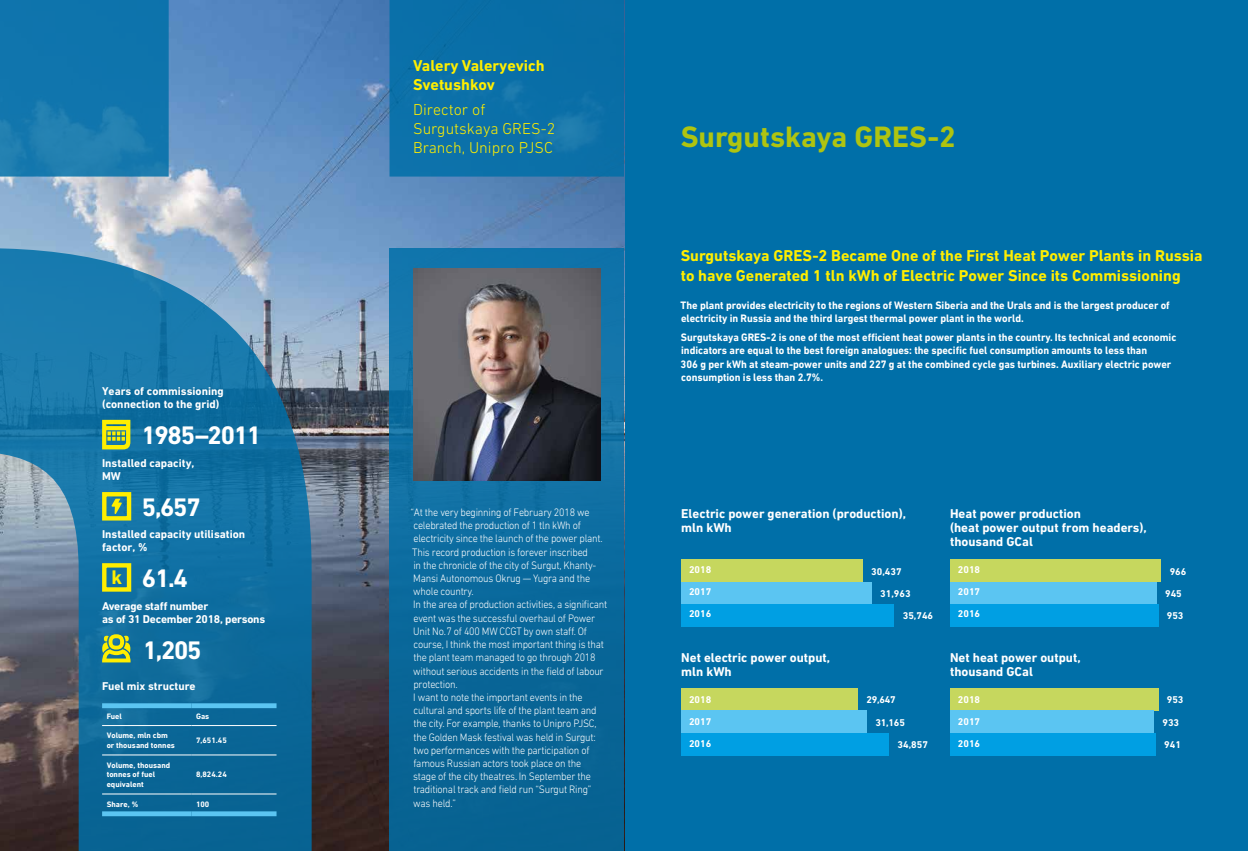
<style>
.page{position:relative;width:1248px;height:851px;background:#fff}
.page>*{position:absolute;margin:0;border:0;box-sizing:border-box;transform-origin:0 0}
.t1{font:700 30px "DIN Next CYR";color:#afc410}
.t2{font:700 25.8px "DIN Next CYR";letter-spacing:-.05em;color:#fff}
.t3{font:700 16px/20px "DIN Next CYR";color:#fe0}
.t4{font:300 16px/19.2px "DIN Next CYR";color:#fe0}
.t5{font:700 13px/14px "DIN Next CYR";color:#fff}
.t6{font:700 11.5px/13px "DIN Next CYR";color:#fff}
.t7{font:700 11.5px/13px "DIN Next CYR";letter-spacing:-.02em;color:#fff}
.t8{font:300 11px/13.2px "DIN Next CYR";letter-spacing:-.02em;color:#fff;scale:.93 1}
.t9{font:700 11px/13.2px "DIN Next CYR";color:#fff;scale:.95 1}
.t10{font:700 10px "DIN Next CYR";color:#fff}
.t11{font:700 8px/9.6px "DIN Next CYR";color:#fff}
.s1{font-size:20px;color:#fe0}
</style>
<div class="page">
<div style="left:0;top:0;width:1247px;height:850px;background:#006fa8"></div>
<div style="left:681px;top:688px;width:176px;height:22px;background:#c6d75e"></div>
<div style="left:681px;top:710px;width:185px;height:23px;background:#5bc5f2"></div>
<div style="left:681px;top:733px;width:207px;height:22px;background:#009fe3"></div>
<div style="left:950px;top:688px;width:208px;height:22px;background:#c6d75e"></div>
<div style="left:950px;top:710px;width:203px;height:23px;background:#5bc5f2"></div>
<div style="left:950px;top:733px;width:205px;height:22px;background:#009fe3"></div>
<div style="left:950px;top:559px;width:210px;height:23px;background:#c6d75e"></div>
<div style="left:950px;top:582px;width:206px;height:22px;background:#5bc5f2"></div>
<div style="left:950px;top:604px;width:208px;height:22px;background:#009fe3"></div>
<img style="left:0;top:176px;width:624px;height:674px">
<svg style="left:0;top:248px;width:311px;height:602px"></svg>
<div style="left:389px;top:248px;width:235px;height:602px;background:linear-gradient(to bottom,#1578ae,#056090)"></div>
<svg style="left:0;top:0;width:624px;height:176px;fill:#1075ad"></svg>
<img style="left:413px;top:268px;width:187px;height:212px">
<svg style="left:102px;top:420px;width:28px;height:29px"></svg>
<svg style="left:111px;top:498px;width:11px;height:16px"></svg>
<div style="left:102px;top:492px;width:29px;height:28px;border:4px solid #fe0"></div>
<div style="left:102px;top:563px;width:29px;height:28px;border:4px solid #fe0"></div>
<svg style="left:102px;top:634px;width:29px;height:28px"></svg>
<div style="left:102px;top:703px;width:89px;height:5px;background:#5bc5f2"></div>
<div style="left:191px;top:703px;width:85px;height:5px;background:#5bc5f2"></div>
<div style="left:102px;top:811px;width:89px;height:5px;background:#5bc5f2"></div>
<div style="left:191px;top:811px;width:85px;height:5px;background:#5bc5f2"></div>
<hr style="left:102px;top:725px;width:89px;height:1px;background:#fff">
<hr style="left:191px;top:725px;width:85px;height:1px;background:#fff">
<hr style="left:102px;top:754px;width:89px;height:1px;background:#fff">
<hr style="left:191px;top:754px;width:85px;height:1px;background:#fff">
<hr style="left:102px;top:793px;width:89px;height:1px;background:#fff">
<hr style="left:191px;top:793px;width:85px;height:1px;background:#fff">
<div style="left:681px;top:559px;width:181px;height:23px;background:#c6d75e"></div>
<div style="left:681px;top:582px;width:190px;height:22px;background:#5bc5f2"></div>
<div style="left:681px;top:604px;width:213px;height:22px;background:#009fe3"></div>
<p class="t6" style="left:102px;top:384px;width:123px">Years of commissioning (connection to the grid)</p>
<h2 class="t2" style="left:141px;top:420px;width:121px">1985–2011</h2>
<p class="t6" style="left:102px;top:457px;width:94px">Installed capacity,<br>MW</p>
<h2 class="t2" style="left:142px;top:492px;width:60px">5,657</h2>
<p class="t6" style="left:102px;top:528px;width:145px">Installed capacity utilisation factor, %</p>
<h2 class="t2" style="left:111px;top:563px;width:78px"><span class="s1">k</span> 61.4</h2>
<p class="t7" style="left:102px;top:599px;width:164px">Average staff number<br>as of 31 December 2018, persons</p>
<h2 class="t2" style="left:143px;top:635px;width:60px">1,205</h2>
<p class="t6" style="left:102px;top:679px;width:95px">Fuel mix structure</p>
<p class="t11" style="left:107px;top:711px;width:17px">Fuel</p>
<p class="t11" style="left:196px;top:711px;width:15px">Gas</p>
<p class="t11" style="left:107px;top:730px;width:70px">Volume, mln cbm or thousand tonnes</p>
<p class="t11" style="left:196px;top:735px;width:32px">7,651.45</p>
<p class="t11" style="left:107px;top:760px;width:65px">Volume, thousand tonnes of fuel equivalent</p>
<p class="t11" style="left:196px;top:769px;width:32px">8,824.24</p>
<p class="t11" style="left:107px;top:799px;width:33px">Share, %</p>
<p class="t11" style="left:196px;top:799px;width:15px">100</p>
<h3 class="t3" style="left:413px;top:56px;width:133px;line-height:19.2px">Valery Valeryevich<br>Svetushkov</h3>
<h3 class="t4" style="left:413px;top:100px;width:144px">Director of<br>Surgutskaya GRES-2<br>Branch, Unipro PJSC</h3>
<p class="t8" style="left:410px;top:505px;width:213px">“At the very beginning of February 2018 we celebrated the production of 1 tln kWh of electricity since the launch of the power plant.<br>This record production is forever inscribed<br>in the chronicle of the city of Surgut, Khanty-Mansi Autonomous Okrug — Yugra and the whole country.<br>In the area of production activities, a significant event was the successful overhaul of Power Unit No.7 of 400 MW CCGT by own staff. Of course, I think the most important thing is that the plant team managed to go through 2018 without serious accidents in the field of labour protection.<br>I want to note the important events in the cultural and sports life of the plant team and the city. For example, thanks to Unipro PJSC, the Golden Mask festival was held in Surgut: two performances with the participation of famous Russian actors took place on the<br>stage of the city theatres. In September the traditional track and field run “Surgut Ring” was held.”</p>
<h1 class="t1" style="left:680px;top:119px;width:277px">Surgutskaya GRES-2</h1>
<h3 class="t3" style="left:680px;top:245px;width:523px">Surgutskaya GRES-2 Became One of the First Heat Power Plants in Russia to have Generated 1 tln kWh of Electric Power Since its Commissioning</h3>
<p class="t9" style="left:680px;top:298px;width:516px">The plant provides electricity to the regions of Western Siberia and the Urals and is the largest producer of electricity in Russia and the third largest thermal power plant in the world.</p>
<p class="t9" style="left:680px;top:331px;width:523px">Surgutskaya GRES-2 is one of the most efficient heat power plants in the country. Its technical and economic indicators are equal to the best foreign analogues: the specific fuel consumption amounts to less than<br>306 g per kWh at steam-power units and 227 g at the combined cycle gas turbines. Auxiliary electric power consumption is less than 2.7%.</p>
<p class="t5" style="left:681px;top:506px;width:226px">Electric power generation (production), mln kWh</p>
<p class="t10" style="left:871px;top:565px;width:32px">30,437</p>
<p class="t10" style="left:880px;top:587px;width:32px">31,963</p>
<p class="t10" style="left:902px;top:610px;width:32px">35,746</p>
<p class="t10" style="left:689px;top:563px;width:24px">2018</p>
<p class="t10" style="left:689px;top:585px;width:24px">2017</p>
<p class="t10" style="left:689px;top:608px;width:24px">2016</p>
<p class="t5" style="left:681px;top:650px;width:150px">Net electric power output, mln kWh</p>
<p class="t10" style="left:689px;top:693px;width:24px">2018</p>
<p class="t10" style="left:689px;top:715px;width:24px">2017</p>
<p class="t10" style="left:689px;top:738px;width:24px">2016</p>
<p class="t10" style="left:866px;top:694px;width:31px">29,647</p>
<p class="t10" style="left:875px;top:716px;width:31px">31,165</p>
<p class="t10" style="left:897px;top:738px;width:32px">34,857</p>
<p class="t5" style="left:950px;top:506px;width:198px">Heat power production<br>(heat power output from headers), thousand GCal</p>
<p class="t10" style="left:957px;top:563px;width:24px">2018</p>
<p class="t10" style="left:957px;top:585px;width:24px">2017</p>
<p class="t10" style="left:957px;top:608px;width:24px">2016</p>
<p class="t5" style="left:950px;top:650px;width:132px">Net heat power output, thousand GCal</p>
<p class="t10" style="left:957px;top:693px;width:24px">2018</p>
<p class="t10" style="left:957px;top:715px;width:24px">2017</p>
<p class="t10" style="left:957px;top:738px;width:24px">2016</p>
<p class="t10" style="left:1169px;top:565px;width:18px">966</p>
<p class="t10" style="left:1164px;top:587px;width:18px">945</p>
<p class="t10" style="left:1166px;top:610px;width:18px">953</p>
<p class="t10" style="left:1166px;top:694px;width:18px">953</p>
<p class="t10" style="left:1162px;top:716px;width:18px">933</p>
<p class="t10" style="left:1164px;top:738px;width:18px">941</p>
</div>
